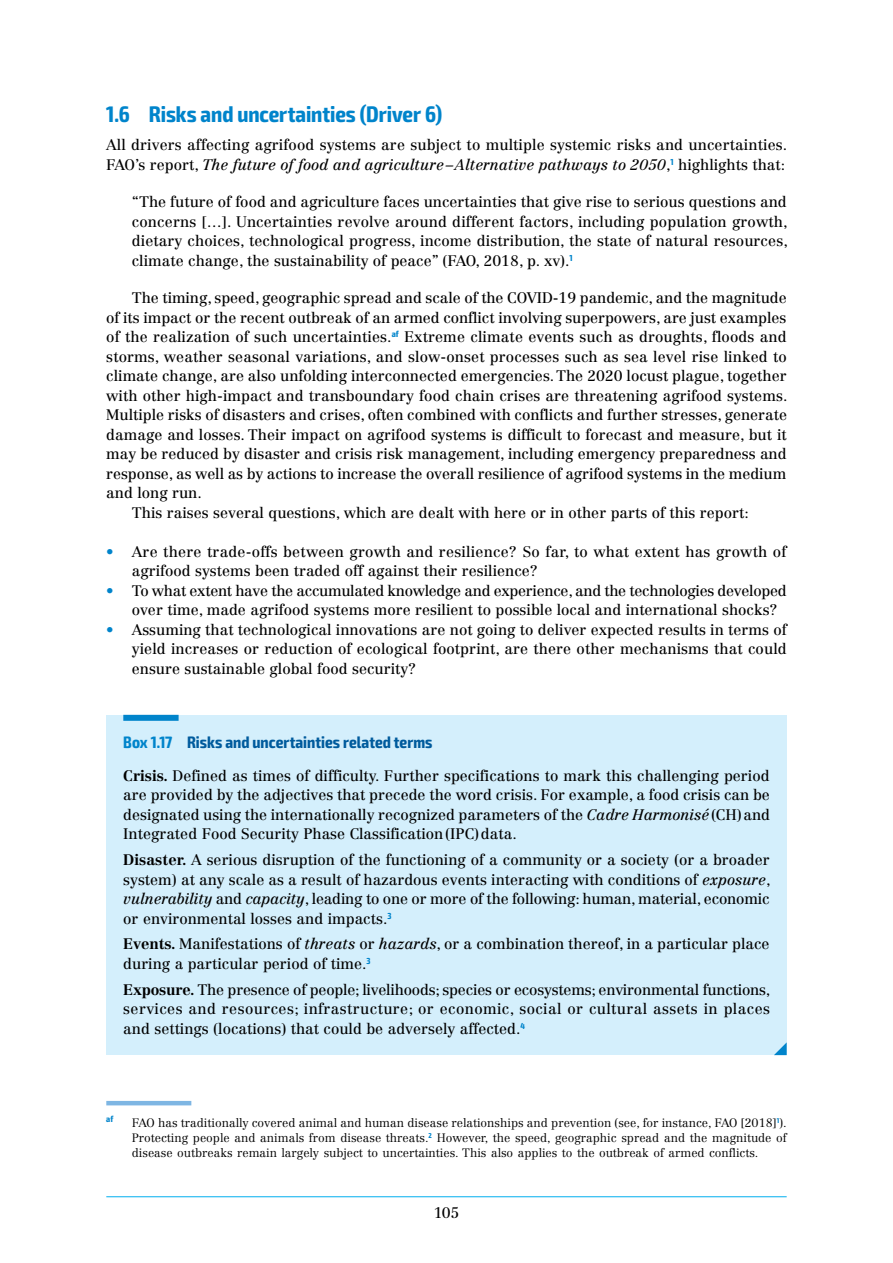
<style>
.page{position:relative;width:893px;height:1263px;background:#fff}
.page>*{position:absolute;margin:0;border:0;box-sizing:border-box;transform-origin:0 0}
.t1{font:700 condensed 22.5px "Exo 2";color:#0084cb}
.t2{font:700 condensed 16.5px "Exo 2";letter-spacing:.005em;color:#005b9d}
.t3{font:15px/19.5px "Centennial LT Std";color:#000;text-align:justify}
.t4{font:300 12px/15px "Centennial LT Std";color:#000;text-align:justify}
.t5{font:700 condensed 8.7px "Exo 2";color:#0084cb}
.s1{font-style:italic}
.s2{font-weight:300;color:#0084cb}
.s3{color:#0084cb}
.s4{font-weight:700}
</style>
<div class="page">
<hr style="left:106px;top:1196px;width:681px;height:1px;background:#00aeef">
<div style="left:106px;top:716px;width:681px;height:339px;background:#d4effc"></div>
<div style="left:123px;top:715px;width:56px;height:6px;background:#0084cb"></div>
<hr style="left:106px;top:1101px;width:85px;height:4px;background:#7eb6e3">
<svg style="left:774px;top:1042px;width:13px;height:13px"></svg>
<h1 class="t1" style="left:106px;top:101px;width:337px">1.6 Risks and uncertainties (Driver 6)</h1>
<p class="t3" style="left:106px;top:135px;width:683px">All drivers affecting agrifood systems are subject to multiple systemic risks and uncertainties.<br>FAO’s report, <span class="s1">The future of food and agriculture–Alternative pathways to 2050</span>,<sup>1</sup> highlights that:</p>
<p class="t3" style="left:132px;top:192px;width:657px">“The future of food and agriculture faces uncertainties that give rise to serious questions and concerns […]. Uncertainties revolve around different factors, including population growth, dietary choices, technological progress, income distribution, the state of natural resources, climate change, the sustainability of peace” (FAO, 2018, p. xv).<sup>1</sup></p>
<p class="t3" style="left:132px;top:288px;width:656px">The timing, speed, geographic spread and scale of the COVID-19 pandemic, and the magnitude</p>
<p class="t3" style="left:106px;top:308px;width:682px">of its impact or the recent outbreak of an armed conflict involving superpowers, are just examples</p>
<p class="t3" style="left:106px;top:327px;width:682px">of the realization of such uncertainties.<sup>af</sup> Extreme climate events such as droughts, floods and</p>
<p class="t3" style="left:106px;top:347px;width:682px">storms, weather seasonal variations, and slow-onset processes such as sea level rise linked to</p>
<p class="t3" style="left:106px;top:366px;width:682px">climate change, are also unfolding interconnected emergencies. The 2020 locust plague, together</p>
<p class="t3" style="left:106px;top:386px;width:683px">with other high-impact and transboundary food chain crises are threatening agrifood systems.</p>
<p class="t3" style="left:106px;top:405px;width:682px">Multiple risks of disasters and crises, often combined with conflicts and further stresses, generate</p>
<p class="t3" style="left:106px;top:425px;width:682px">damage and losses. Their impact on agrifood systems is difficult to forecast and measure, but it</p>
<p class="t3" style="left:106px;top:444px;width:682px">may be reduced by disaster and crisis risk management, including emergency preparedness and</p>
<p class="t3" style="left:106px;top:464px;width:681px">response, as well as by actions to increase the overall resilience of agrifood systems in the medium</p>
<p class="t3" style="left:106px;top:483px;width:97px">and long run.</p>
<p class="t3" style="left:132px;top:503px;width:618px">This raises several questions, which are dealt with here or in other parts of this report:</p>
<p class="t3" style="left:132px;top:542px;width:657px;text-indent:-26px"><span class="s2">•</span> Are there trade-offs between growth and resilience? So far, to what extent has growth of agrifood systems been traded off against their resilience?</p>
<p class="t3" style="left:132px;top:581px;width:656px;text-indent:-26px"><span class="s2">•</span> To what extent have the accumulated knowledge and experience, and the technologies developed over time, made agrifood systems more resilient to possible local and international shocks?</p>
<p class="t3" style="left:132px;top:620px;width:657px;text-indent:-26px"><span class="s2">•</span> Assuming that technological innovations are not going to deliver expected results in terms of yield increases or reduction of ecological footprint, are there other mechanisms that could ensure sustainable global food security?</p>
<p class="t2" style="left:123px;top:733px;width:311px"><span class="s3">Box 1.17</span> Risks and uncertainties related terms</p>
<p class="t3" style="left:123px;top:766px;width:648px"><span class="s4">Crisis.</span> Defined as times of difficulty. Further specifications to mark this challenging period are provided by the adjectives that precede the word crisis. For example, a food crisis can be designated using the internationally recognized parameters of the <span class="s1">Cadre Harmonisé</span>(CH)and Integrated Food Security Phase Classification(IPC)data.</p>
<p class="t3" style="left:123px;top:850px;width:649px"><span class="s4">Disaster.</span> A serious disruption of the functioning of a community or a society (or a broader system) at any scale as a result of hazardous events interacting with conditions of <span class="s1">exposure</span>, <span class="s1">vulnerability</span> and <span class="s1">capacity</span>, leading to one or more of the following: human, material, economic or environmental losses and impacts.<sup>3</sup></p>
<p class="t3" style="left:123px;top:934px;width:648px"><span class="s4">Events.</span> Manifestations of <span class="s1">threats</span> or <span class="s1">hazards</span>, or a combination thereof, in a particular place during a particular period of time.<sup>3</sup></p>
<p class="t3" style="left:123px;top:980px;width:648px"><span class="s4">Exposure.</span> The presence of people; livelihoods; species or ecosystems; environmental functions, services and resources; infrastructure; or economic, social or cultural assets in places and settings (locations) that could be adversely affected.<sup>4</sup></p>
<p class="t5" style="left:106px;top:1113px;width:9px">af</p>
<p class="t4" style="left:132px;top:1115px;width:656px">FAO has traditionally covered animal and human disease relationships and prevention (see, for instance, FAO [2018]<sup>1</sup>).<br>Protecting people and animals from disease threats.<sup>2</sup> However, the speed, geographic spread and the magnitude of disease outbreaks remain largely subject to uncertainties. This also applies to the outbreak of armed conflicts.</p>
<p class="t3" style="left:434px;top:1203px;width:27px">105</p>
</div>
